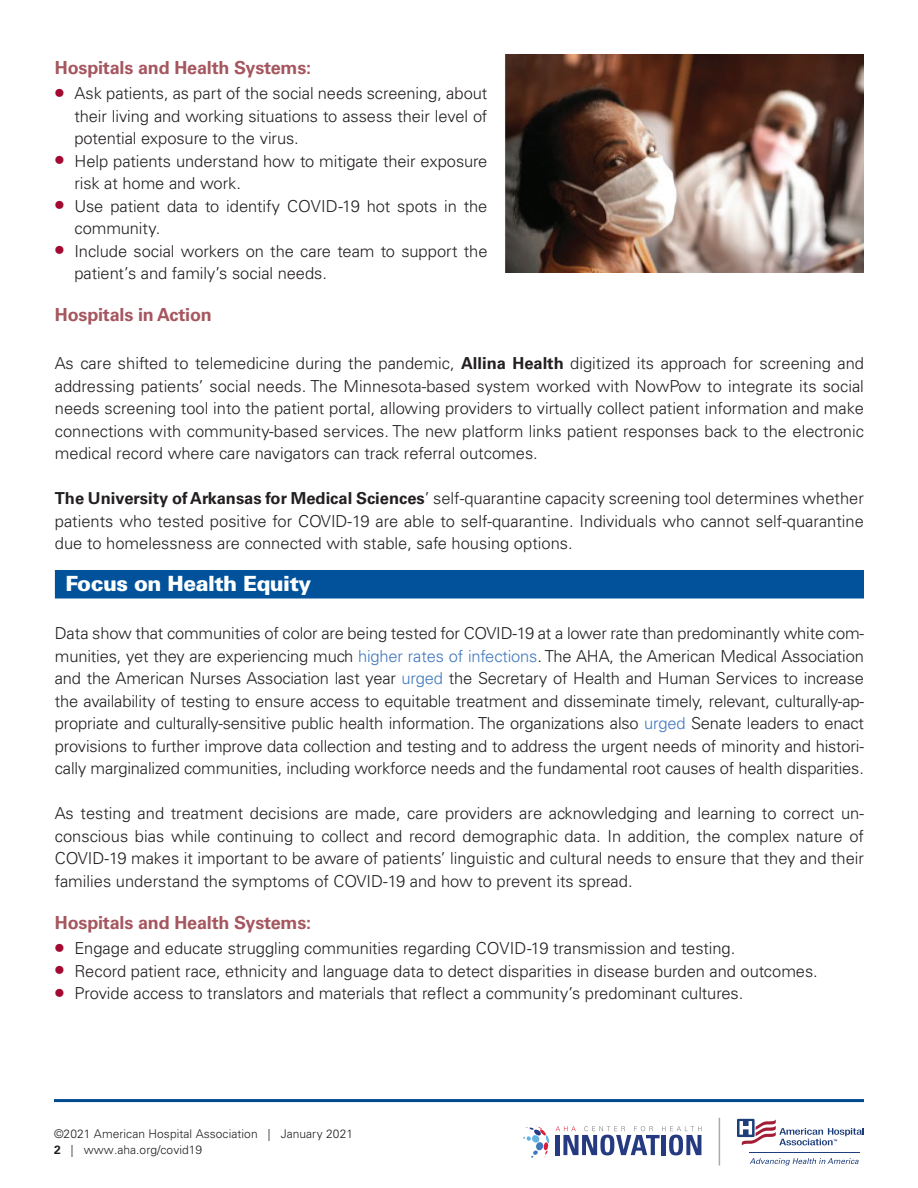
<style>
.page{position:relative;width:918px;height:1188px;background:#fff}
.page>*{position:absolute;margin:0;border:0;box-sizing:border-box;transform-origin:0 0}
.t1{font:900 21px "Univers LT Std";letter-spacing:-.025em;color:#fff}
.t2{font:700 18px "Univers LT Std";letter-spacing:-.01em;color:#a5565f}
.t3{font:300 16.5px/22.5px "Univers LT Std";letter-spacing:-.005em;color:#231f20;text-align:justify}
.t4{font:300 12px/16.5px "Univers LT Std";letter-spacing:.005em;color:#231f20}
.s1{font-weight:700;font-stretch:condensed;font-size:22.5px;color:#a30a32}
.s2{font-weight:700}
.s3{color:#4178bd}
</style>
<div class="page">
<hr style="left:54px;top:1099px;width:810px;height:3px;background:#01498e">
<hr style="left:749px;top:1152px;width:111px;height:1px;background:#1d3d7b">
<svg style="left:750px;top:1158px;width:109px;height:8px"></svg>
<svg style="left:736px;top:1118px;width:128px;height:28px"></svg>
<hr style="left:719px;top:1118px;width:1px;height:48px;background:#a8abac">
<svg style="left:523px;top:1126px;width:26px;height:32px"></svg>
<svg style="left:556px;top:1126px;width:146px;height:29px"></svg>
<div style="left:55px;top:570px;width:809px;height:28px;background:#01529b"></div>
<img style="left:504px;top:54px;width:360px;height:219px">
<p class="t2" style="left:55px;top:57px;width:258px">Hospitals and Health Systems:</p>
<p class="t3" style="left:74px;top:82px;width:415px;text-indent:-19px"><span class="s1">•</span> Ask patients, as part of the social needs screening, about their living and working situations to assess their level of potential exposure to the virus.</p>
<p class="t3" style="left:74px;top:149px;width:415px;text-indent:-19px"><span class="s1">•</span> Help patients understand how to mitigate their exposure risk at home and work.</p>
<p class="t3" style="left:74px;top:194px;width:415px;text-indent:-19px"><span class="s1">•</span> Use patient data to identify COVID-19 hot spots in the community.</p>
<p class="t3" style="left:74px;top:239px;width:415px;text-indent:-19px"><span class="s1">•</span> Include social workers on the care team to support the patient’s and family’s social needs.</p>
<p class="t2" style="left:55px;top:304px;width:158px">Hospitals in Action</p>
<p class="t3" style="left:55px;top:352px;width:811px">As care shifted to telemedicine during the pandemic, <span class="s2">Allina Health</span> digitized its approach for screening and addressing patients’ social needs. The Minnesota-based system worked with NowPow to integrate its social needs screening tool into the patient portal, allowing providers to virtually collect patient information and make connections with community-based services. The new platform links patient responses back to the electronic medical record where care navigators can track referral outcomes.</p>
<p class="t3" style="left:55px;top:487px;width:811px"><span class="s2">The University of Arkansas for Medical Sciences</span>’ self-quarantine capacity screening tool determines whether patients who tested positive for COVID-19 are able to self-quarantine. Individuals who cannot self-quarantine due to homelessness are connected with stable, safe housing options.</p>
<p class="t1" style="left:65px;top:570px;width:247px">Focus on Health Equity</p>
<p class="t3" style="left:55px;top:622px;width:811px">Data show that communities of color are being tested for COVID-19 at a lower rate than predominantly white com&shy;munities, yet they are experiencing much <span class="s3">higher rates of infections</span>. The AHA, the American Medical Association and the American Nurses Association last year <span class="s3">urged</span> the Secretary of Health and Human Services to increase the availability of testing to ensure access to equitable treatment and disseminate timely, relevant, culturally-ap&shy;propriate and culturally-sensitive public health information. The organizations also <span class="s3">urged</span> Senate leaders to enact provisions to further improve data collection and testing and to address the urgent needs of minority and histori&shy;cally marginalized communities, including workforce needs and the fundamental root causes of health disparities.</p>
<p class="t3" style="left:55px;top:802px;width:811px">As testing and treatment decisions are made, care providers are acknowledging and learning to correct un&shy;conscious bias while continuing to collect and record demographic data. In addition, the complex nature of COVID-19 makes it important to be aware of patients’ linguistic and cultural needs to ensure that they and their families understand the symptoms of COVID-19 and how to prevent its spread.</p>
<p class="t2" style="left:55px;top:912px;width:258px">Hospitals and Health Systems:</p>
<p class="t3" style="left:55px;top:937px;width:682px"><span class="s1">•</span> Engage and educate struggling communities regarding COVID-19 transmission and testing.</p>
<p class="t3" style="left:55px;top:959px;width:764px"><span class="s1">•</span> Record patient race, ethnicity and language data to detect disparities in disease burden and outcomes.</p>
<p class="t3" style="left:55px;top:982px;width:690px"><span class="s1">•</span> Provide access to translators and materials that reflect a community’s predominant cultures.</p>
<p class="t4" style="left:54px;top:1125px;width:301px">©2021 American Hospital Association | January 2021<br><span class="s2">2</span> | www.aha.org/covid19</p>
</div>
